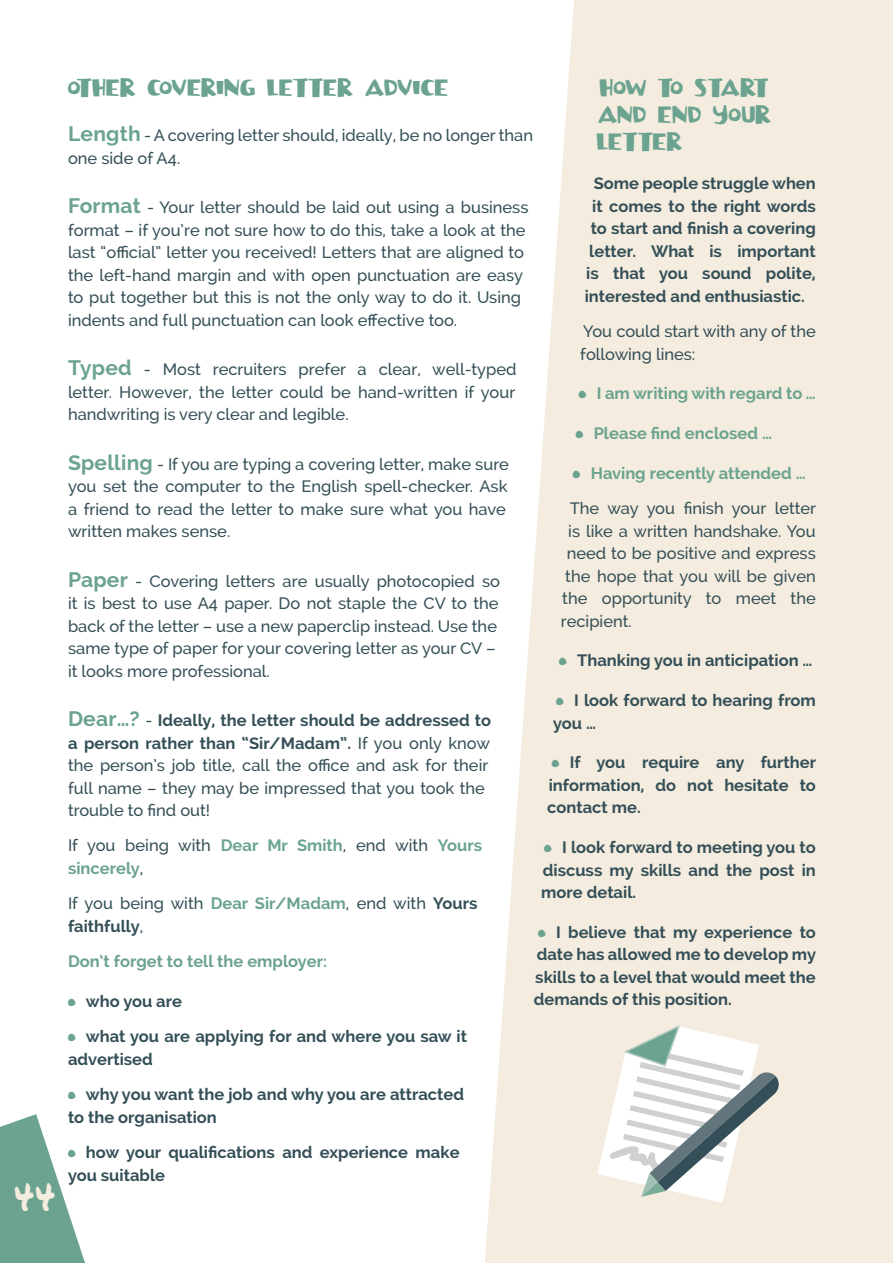
<style>
.page{position:relative;width:893px;height:1263px;background:#fff}
.page>*{position:absolute;margin:0;border:0;box-sizing:border-box;transform-origin:0 0}
.t1{font:45px "Bowreghuldemo";color:#6ba390}
.t2{font:36px "Permanent Marker";color:#f4ecdf}
.t3{font:24px/27px "Bowreghuldemo";color:#6ba390;scale:1.25 1}
.t4{font:500 16.5px/22.5px "Raleway";color:#344f57}
.t5{font:700 16.5px/22.5px "Raleway";color:#344f57}
.t6{font:700 16.5px/22.5px "Raleway";color:#6ba390}
.s1{font-weight:700;font-size:21px;color:#6ba390}
.s2{font-weight:700}
.s3{font-weight:500;color:#344f57}
.s4{font-weight:700;color:#6ba390}
</style>
<div class="page">
<svg style="left:485px;top:0;width:408px;height:1263px;background:#f5eee3"></svg>
<svg style="left:0;top:1114px;width:85px;height:149px"></svg>
<svg style="left:597px;top:1023px;width:183px;height:180px"></svg>
<h2 class="t2" style="left:13px;top:1170px;width:43px">44</h2>
<h3 class="t3" style="left:68px;top:74px;width:306px">OTHER COVERING LETTER ADVICE</h3>
<p class="t4" style="left:68px;top:124px;width:467px"><span class="s1">Length</span> - A covering letter should, ideally, be no longer than one side of A4.</p>
<p class="t4" style="left:68px;top:196px;width:462px"><span class="s1">Format</span> - Your letter should be laid out using a business format – if you’re not sure how to do this, take a look at the last “official” letter you received! Letters that are aligned to the left-hand margin and with open punctuation are easy to put together but this is not the only way to do it. Using indents and full punctuation can look effective too.</p>
<p class="t4" style="left:68px;top:358px;width:450px;text-align:justify"><span class="s1">Typed</span> - Most recruiters prefer a clear, well-typed letter. However, the letter could be hand-written if your handwriting is very clear and legible.</p>
<p class="t4" style="left:68px;top:452px;width:442px"><span class="s1">Spelling</span> - If you are typing a covering letter, make sure you set the computer to the English spell-checker. Ask a friend to read the letter to make sure what you have written makes sense.</p>
<p class="t4" style="left:68px;top:569px;width:433px"><span class="s1">Paper</span> - Covering letters are usually photocopied so it is best to use A4 paper. Do not staple the CV to the back of the letter – use a new paperclip instead. Use the same type of paper for your covering letter as your CV – it looks more professional.</p>
<p class="t4" style="left:68px;top:709px;width:424px"><span class="s1">Dear…?</span> - <span class="s2">Ideally, the letter should be addressed to a person rather than “Sir/Madam”.</span> If you only know the person’s job title, call the office and ask for their full name – they may be impressed that you took the trouble to find out!</p>
<p class="t6" style="left:68px;top:834px;width:416px"><span class="s3">If you being with</span> Dear Mr Smith<span class="s3">, end with</span> Yours sincerely<span class="s3">,</span></p>
<p class="t4" style="left:68px;top:892px;width:411px">If you being with <span class="s4">Dear Sir/Madam</span>, end with <span class="s2">Yours faithfully</span>,</p>
<p class="t6" style="left:68px;top:950px;width:261px">Don’t forget to tell the employer:</p>
<h1 class="t1" style="left:68px;top:964px;width:10px">.</h1>
<p class="t5" style="left:86px;top:990px;width:98px">who you are</p>
<h1 class="t1" style="left:68px;top:1000px;width:10px">.</h1>
<h3 class="t3" style="left:597px;top:74px;width:142px">HOW TO START<br>AND END YOUR<br>LETTER</h3>
<p class="t5" style="left:594px;top:172px;width:224px">Some people struggle when</p>
<p class="t5" style="left:592px;top:195px;width:225px">it comes to the right words</p>
<p class="t5" style="left:591px;top:217px;width:227px">to start and finish a covering</p>
<p class="t5" style="left:589px;top:240px;width:228px">letter. What is important</p>
<p class="t5" style="left:586px;top:262px;width:231px">is that you sound polite,</p>
<p class="t5" style="left:585px;top:285px;width:222px">interested and enthusiastic.</p>
<p class="t4" style="left:580px;top:320px;width:237px">You could start with any of the following lines:</p>
<h1 class="t1" style="left:579px;top:357px;width:10px">.</h1>
<p class="t6" style="left:597px;top:382px;width:221px">I am writing with regard to …</p>
<h1 class="t1" style="left:576px;top:397px;width:10px">.</h1>
<p class="t6" style="left:594px;top:422px;width:180px">Please find enclosed …</p>
<h1 class="t1" style="left:573px;top:436px;width:10px">.</h1>
<p class="t6" style="left:591px;top:462px;width:216px">Having recently attended …</p>
<p class="t4" style="left:570px;top:497px;width:248px">The way you finish your letter</p>
<p class="t4" style="left:568px;top:519px;width:249px">is like a written handshake. You</p>
<p class="t4" style="left:567px;top:542px;width:250px">need to be positive and express</p>
<p class="t4" style="left:565px;top:564px;width:252px">the hope that you will be given</p>
<p class="t4" style="left:562px;top:587px;width:255px">the opportunity to meet the</p>
<p class="t4" style="left:561px;top:609px;width:72px">recipient.</p>
<h1 class="t1" style="left:559px;top:624px;width:10px">.</h1>
<p class="t5" style="left:577px;top:649px;width:237px">Thanking you in anticipation …</p>
<h1 class="t1" style="left:556px;top:664px;width:10px">.</h1>
<p class="t5" style="left:553px;top:689px;width:264px;text-indent:21px">I look forward to hearing from you …</p>
<h1 class="t1" style="left:552px;top:726px;width:10px">.</h1>
<p class="t5" style="left:547px;top:751px;width:270px;text-align:justify;text-indent:22px">If you require any further information, do not hesitate to contact me.</p>
<h1 class="t1" style="left:544px;top:811px;width:10px">.</h1>
<p class="t5" style="left:541px;top:836px;width:276px;text-align:justify;text-indent:21px">I look forward to meeting you to discuss my skills and the post in more detail.</p>
<h1 class="t1" style="left:538px;top:896px;width:10px">.</h1>
<p class="t5" style="left:534px;top:921px;width:284px;text-align:justify;text-indent:22px">I believe that my experience to date has allowed me to develop my skills to a level that would meet the demands of this position.</p>
<p class="t5" style="left:68px;top:1025px;width:401px;text-indent:18px">what you are applying for and where you saw it advertised</p>
<h1 class="t1" style="left:68px;top:1058px;width:10px">.</h1>
<p class="t5" style="left:68px;top:1083px;width:398px;text-indent:18px">why you want the job and why you are attracted to the organisation</p>
<h1 class="t1" style="left:68px;top:1116px;width:10px">.</h1>
<p class="t5" style="left:68px;top:1141px;width:393px;text-indent:18px">how your qualifications and experience make you suitable</p>
</div>
